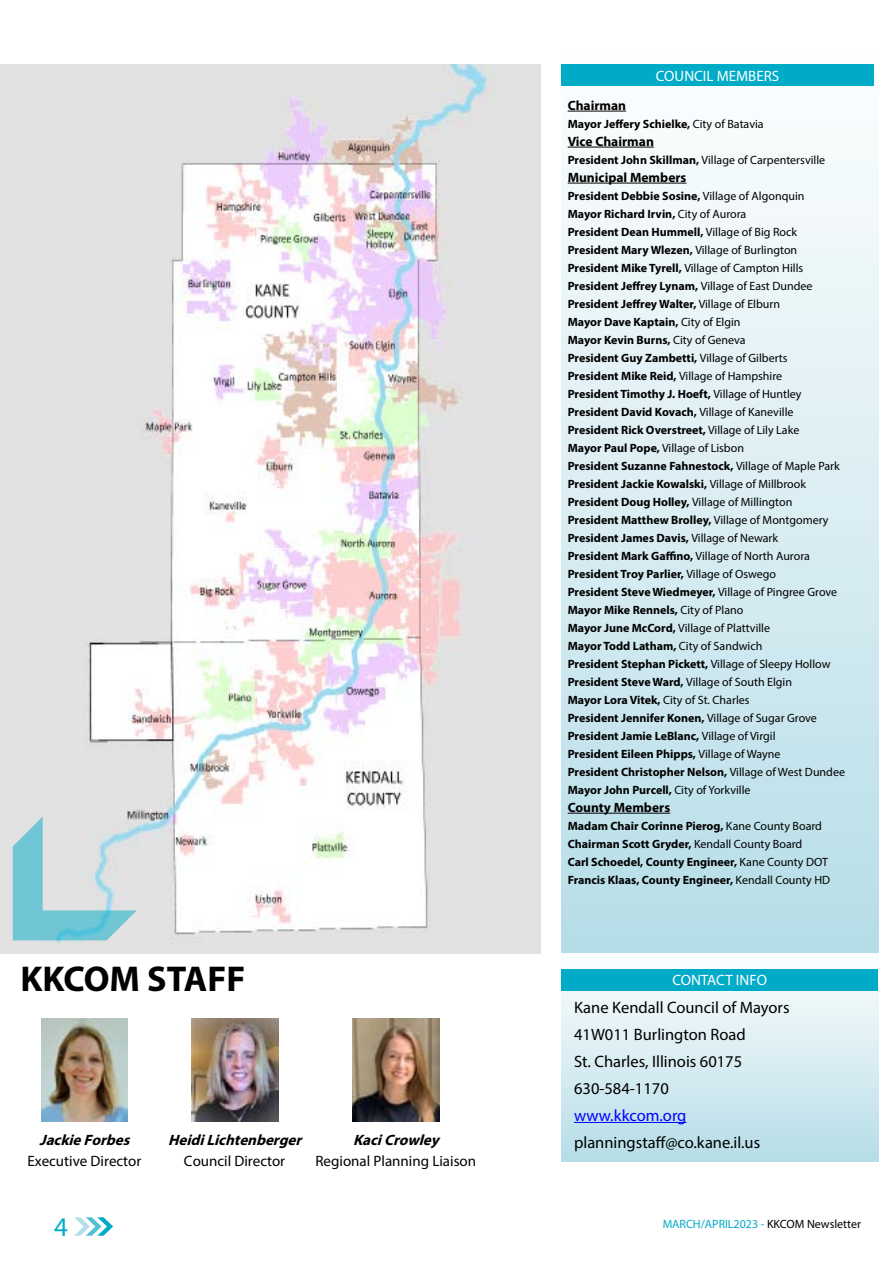
<style>
.page{position:relative;width:893px;height:1263px;background:#fff}
.page>*{position:absolute;margin:0;border:0;box-sizing:border-box;transform-origin:0 0}
.t1{font:700 36px "Myriad Pro";color:#000}
.t2{font:27px "Myriad Pro";color:#00abc8}
.t3{font:16.5px/27px "Myriad Pro";color:#000}
.t4{font:16.5px "Myriad Pro";color:#00f}
.t5{font:15px "Myriad Pro";color:#000}
.t6{font:italic 700 15px "Myriad Pro";color:#000}
.t7{font:15px "Myriad Pro";color:#fff}
.t8{font:700 13.5px "Myriad Pro";color:#000}
.t9{font:700 12px/18px "Myriad Pro";color:#000}
.t10{font:12px "Myriad Pro";color:#000}
.t11{font:12px "Myriad Pro";color:#00abc8}
.s1{font-weight:400}
.s2{font-weight:700}
.s3{color:#000}
</style>
<div class="page">
<svg style="left:74px;top:1217px;width:39px;height:19px"></svg>
<img style="left:0;top:64px;width:540px;height:890px">
<svg style="left:13px;top:816px;width:124px;height:124px;background:#b4d6dd"></svg>
<div style="left:561px;top:54px;width:317px;height:900px;background:linear-gradient(to bottom,#fdfdfe,#b6dde8)"></div>
<hr style="left:568px;top:111px;width:58px;height:1px;background:#000">
<hr style="left:568px;top:147px;width:86px;height:1px;background:#000">
<hr style="left:568px;top:183px;width:118px;height:1px;background:#000">
<hr style="left:568px;top:813px;width:102px;height:1px;background:#000">
<div style="left:561px;top:64px;width:313px;height:22px;background:#00abc8"></div>
<img style="left:41px;top:1018px;width:87px;height:103px">
<svg style="left:561px;top:990px;width:317px;height:171px;background:#d2eaf0"></svg>
<div style="left:561px;top:969px;width:317px;height:21px;background:#00abc8"></div>
<hr style="left:574px;top:1122px;width:112px;height:1px;background:#00f">
<img style="left:353px;top:1018px;width:86px;height:103px">
<img style="left:191px;top:1018px;width:87px;height:103px">
<p class="t7" style="left:656px;top:66px;width:125px">COUNCIL MEMBERS</p>
<p class="t8" style="left:568px;top:96px;width:60px">Chairman</p>
<p class="t9" style="left:568px;top:114px;width:198px">Mayor Jeffery Schielke, <span class="s1">City of Batavia</span></p>
<p class="t8" style="left:568px;top:132px;width:88px">Vice Chairman</p>
<p class="t10" style="left:568px;top:152px;width:259px"><span class="s2">President John Skillman,</span> Village of Carpentersville</p>
<p class="t8" style="left:568px;top:168px;width:120px">Municipal Members</p>
<p class="t9" style="left:568px;top:186px;width:279px">President Debbie Sosine, <span class="s1">Village of Algonquin<br></span>Mayor Richard Irvin, <span class="s1">City of Aurora<br></span>President Dean Hummell, <span class="s1">Village of Big Rock </span>President Mary Wlezen, <span class="s1">Village of Burlington </span>President Mike Tyrell, <span class="s1">Village of Campton Hills </span>President Jeffrey Lynam, <span class="s1">Village of East Dundee </span>President Jeffrey Walter, <span class="s1">Village of Elburn<br></span>Mayor Dave Kaptain, <span class="s1">City of Elgin<br></span>Mayor Kevin Burns, <span class="s1">City of Geneva<br></span>President Guy Zambetti, <span class="s1">Village of Gilberts<br></span>President Mike Reid, <span class="s1">Village of Hampshire<br></span>President Timothy J. Hoeft, <span class="s1">Village of Huntley </span>President David Kovach, <span class="s1">Village of Kaneville </span>President Rick Overstreet, <span class="s1">Village of Lily Lake<br></span>Mayor Paul Pope, <span class="s1">Village of Lisbon<br></span>President Suzanne Fahnestock, <span class="s1">Village of Maple Park </span>President Jackie Kowalski, <span class="s1">Village of Millbrook </span>President Doug Holley, <span class="s1">Village of Millington </span>President Matthew Brolley, <span class="s1">Village of Montgomery </span>President James Davis, <span class="s1">Village of Newark<br></span>President Mark Gaffino, <span class="s1">Village of North Aurora </span>President Troy Parlier, <span class="s1">Village of Oswego<br></span>President Steve Wiedmeyer, <span class="s1">Village of Pingree Grove </span>Mayor Mike Rennels, <span class="s1">City of Plano<br></span>Mayor June McCord, <span class="s1">Village of Plattville<br></span>Mayor Todd Latham, <span class="s1">City of Sandwich<br></span>President Stephan Pickett, <span class="s1">Village of Sleepy Hollow </span>President Steve Ward, <span class="s1">Village of South Elgin<br></span>Mayor Lora Vitek, <span class="s1">City of St. Charles<br></span>President Jennifer Konen, <span class="s1">Village of Sugar Grove </span>President Jamie LeBlanc, <span class="s1">Village of Virgil<br></span>President Eileen Phipps, <span class="s1">Village of Wayne<br></span>President Christopher Nelson, <span class="s1">Village of West Dundee </span>Mayor John Purcell, <span class="s1">City of Yorkville</span></p>
<p class="t8" style="left:568px;top:798px;width:104px">County Members</p>
<p class="t9" style="left:568px;top:816px;width:264px">Madam Chair Corinne Pierog, <span class="s1">Kane County Board </span>Chairman Scott Gryder, <span class="s1">Kendall County Board<br></span>Carl Schoedel, County Engineer, <span class="s1">Kane County DOT </span>Francis Klaas, County Engineer, <span class="s1">Kendall County HD</span></p>
<h1 class="t1" style="left:20px;top:956px;width:227px">KKCOM STAFF</h1>
<p class="t7" style="left:672px;top:971px;width:96px">CONTACT INFO</p>
<p class="t6" style="left:40px;top:1130px;width:96px">JackieForbes</p>
<p class="t5" style="left:27px;top:1152px;width:115px">Executive Director</p>
<h2 class="t2" style="left:54px;top:1210px;width:15px">4</h2>
<p class="t6" style="left:168px;top:1130px;width:139px">HeidiLichtenberger</p>
<p class="t5" style="left:184px;top:1152px;width:103px">Council Director</p>
<p class="t6" style="left:353px;top:1130px;width:92px">KaciCrowley</p>
<p class="t5" style="left:316px;top:1152px;width:162px">Regional Planning Liaison</p>
<h3 class="t3" style="left:574px;top:993px;width:217px">Kane Kendall Council of Mayors<br>41W011 Burlington Road<br>St. Charles, Illinois 60175<br>630-584-1170</h3>
<h3 class="t4" style="left:574px;top:1105px;width:114px">www.kkcom.org</h3>
<h3 class="t3" style="left:574px;top:1128px;width:188px">planningstaff@co.kane.il.us</h3>
<p class="t11" style="left:663px;top:1217px;width:200px">MARCH/APRIL2023 - <span class="s3">KKCOM Newsletter</span></p>
</div>
